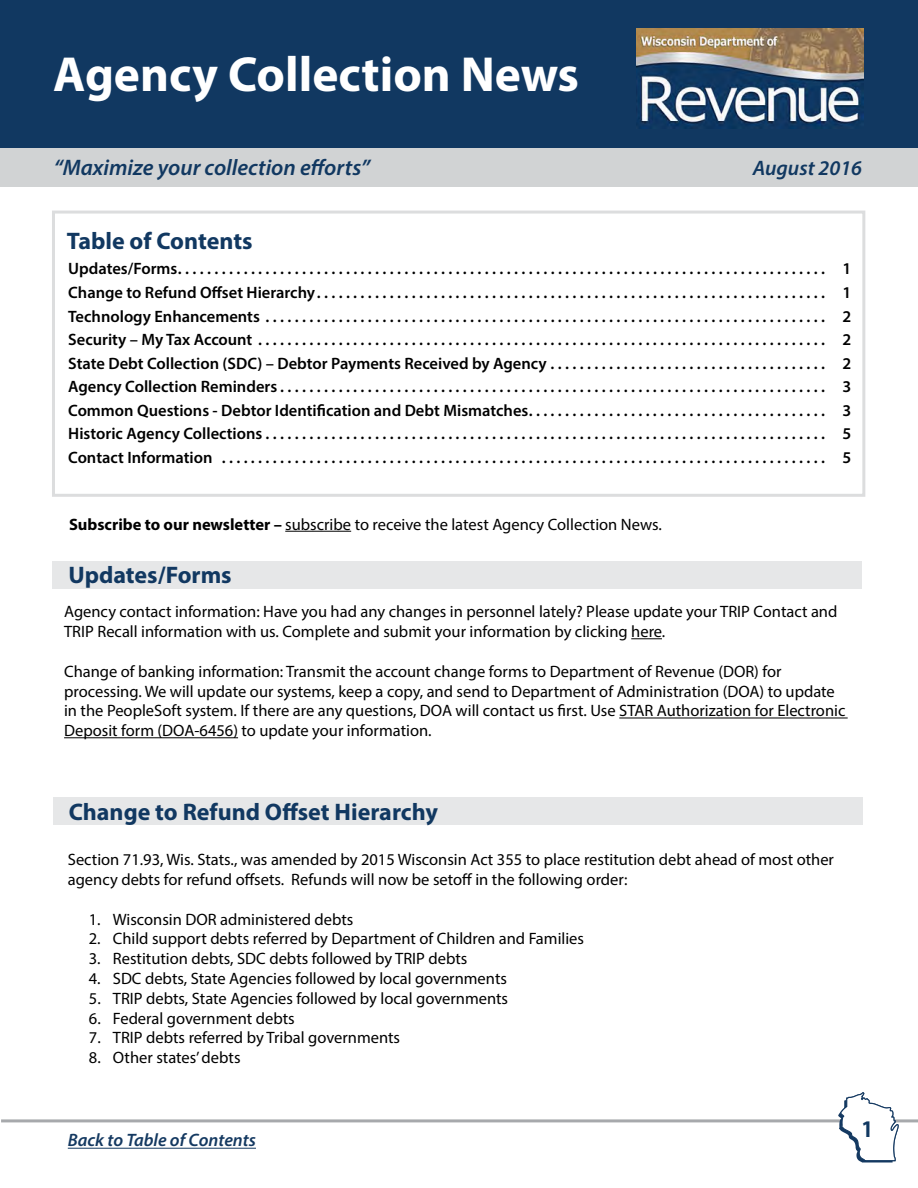
<style>
.page{position:relative;width:918px;height:1188px;background:#fff}
.page>*{position:absolute;margin:0;border:0;box-sizing:border-box;transform-origin:0 0}
.t1{font:700 49.5px "Myriad Pro";color:#fff}
.t2{font:700 24px "Myriad Pro";color:#113861}
.t3{font:700 condensed 24px "Myriad Pro";color:#113861}
.t4{font:italic 600 22.5px "Myriad Pro";color:#113861}
.t5{font:italic 600 21px "Myriad Pro";color:#113861}
.t6{font:italic 600 18px "Myriad Pro";color:#143961}
.t7{font:16.5px/19.8px "Myriad Pro";color:#000}
.t8{font:600 16.5px/23.5px "Myriad Pro";color:#000;text-align:justify}
.s1{font-weight:700}
</style>
<div class="page">
<div style="left:0;top:0;width:918px;height:148px;background:#113861"></div>
<div style="left:0;top:148px;width:918px;height:39px;background:#d1d3d4"></div>
<img style="left:636px;top:28px;width:228px;height:100px">
<hr style="left:1px;top:1119px;width:917px;height:3px;background:#a7a9ac">
<svg style="left:838px;top:1092px;width:61px;height:70px"></svg>
<hr style="left:68px;top:1148px;width:188px;height:1px;background:#143961">
<div style="left:52px;top:211px;width:813px;height:286px;border:3px solid #dcddde"></div>
<hr style="left:285px;top:531px;width:66px;height:1px;background:#000">
<div style="left:53px;top:561px;width:809px;height:28px;background:#e6e7e8"></div>
<hr style="left:631px;top:638px;width:31px;height:1px;background:#000">
<hr style="left:619px;top:718px;width:229px;height:1px;background:#000">
<hr style="left:64px;top:737px;width:174px;height:1px;background:#000">
<div style="left:53px;top:797px;width:809px;height:28px;background:#e6e7e8"></div>
<h1 class="t1" style="left:53px;top:42px;width:527px">Agency Collection News</h1>
<h3 class="t4" style="left:54px;top:153px;width:318px">“Maximize your collection efforts”</h3>
<p class="t5" style="left:753px;top:154px;width:111px">August 2016</p>
<h2 class="t2" style="left:67px;top:225px;width:187px">Table of Contents</h2>
<p class="t8" style="left:68px;top:257px;width:785px">Updates/Forms . . . . . . . . . . . . . . . . . . . . . . . . . . . . . . . . . . . . . . . . . . . . . . . . . . . . . . . . . . . . . . . . . . . . . . . . . . . . . . . . . . . . . . . . . 1<br>Change to Refund Offset Hierarchy . . . . . . . . . . . . . . . . . . . . . . . . . . . . . . . . . . . . . . . . . . . . . . . . . . . . . . . . . . . . . . . . . . . . . . 1<br>Technology Enhancements . . . . . . . . . . . . . . . . . . . . . . . . . . . . . . . . . . . . . . . . . . . . . . . . . . . . . . . . . . . . . . . . . . . . . . . . . . . . . 2<br>Security – My Tax Account . . . . . . . . . . . . . . . . . . . . . . . . . . . . . . . . . . . . . . . . . . . . . . . . . . . . . . . . . . . . . . . . . . . . . . . . . . . . . . 2<br>State Debt Collection (SDC) – Debtor Payments Received by Agency . . . . . . . . . . . . . . . . . . . . . . . . . . . . . . . . . . . . . . 2<br>Agency Collection Reminders . . . . . . . . . . . . . . . . . . . . . . . . . . . . . . . . . . . . . . . . . . . . . . . . . . . . . . . . . . . . . . . . . . . . . . . . . . . 3<br>Common Questions - Debtor Identification and Debt Mismatches . . . . . . . . . . . . . . . . . . . . . . . . . . . . . . . . . . . . . . . . . 3<br>Historic Agency Collections . . . . . . . . . . . . . . . . . . . . . . . . . . . . . . . . . . . . . . . . . . . . . . . . . . . . . . . . . . . . . . . . . . . . . . . . . . . . . 5<br>Contact Information . . . . . . . . . . . . . . . . . . . . . . . . . . . . . . . . . . . . . . . . . . . . . . . . . . . . . . . . . . . . . . . . . . . . . . . . . . . . . . . . . . . 5</p>
<p class="t7" style="left:69px;top:514px;width:594px"><span class="s1">Subscribe to our newsletter –</span> subscribe to receive the latest Agency Collection News.</p>
<h2 class="t2" style="left:68px;top:559px;width:165px">Updates/Forms</h2>
<p class="t7" style="left:64px;top:602px;width:775px">Agency contact information: Have you had any changes in personnel lately? Please update your TRIP Contact and<br>TRIP Recall information with us. Complete and submit your information by clicking here.</p>
<p class="t7" style="left:64px;top:661px;width:783px">Change of banking information: Transmit the account change forms to Department of Revenue (DOR) for processing. We will update our systems, keep a copy, and send to Department of Administration (DOA) to update in the PeopleSoft system. If there are any questions, DOA will contact us first. Use STAR Authorization for Electronic Deposit form (DOA-6456) to update your information.</p>
<h2 class="t2" style="left:69px;top:796px;width:371px">Change to Refund Offset Hierarchy</h2>
<p class="t7" style="left:68px;top:849px;width:768px">Section 71.93, Wis. Stats., was amended by 2015 Wisconsin Act 355 to place restitution debt ahead of most other agency debts for refund offsets. Refunds will now be setoff in the following order:</p>
<p class="t7" style="left:89px;top:909px;width:266px">1. Wisconsin DOR administered debts</p>
<p class="t7" style="left:89px;top:929px;width:497px">2. Child support debts referred by Department of Children and Families</p>
<p class="t7" style="left:89px;top:948px;width:380px">3. Restitution debts, SDC debts followed by TRIP debts</p>
<p class="t7" style="left:89px;top:968px;width:420px">4. SDC debts, State Agencies followed by local governments</p>
<p class="t7" style="left:89px;top:988px;width:421px">5. TRIP debts, State Agencies followed by local governments</p>
<p class="t7" style="left:89px;top:1008px;width:207px">6. Federal government debts</p>
<p class="t7" style="left:89px;top:1028px;width:313px">7. TRIP debts referred by Tribal governments</p>
<p class="t7" style="left:89px;top:1047px;width:153px">8. Other states’ debts</p>
<p class="t6" style="left:68px;top:1129px;width:190px">Back to Table of Contents</p>
<h2 class="t3" style="left:862px;top:1114px;width:12px">1</h2>
</div>
